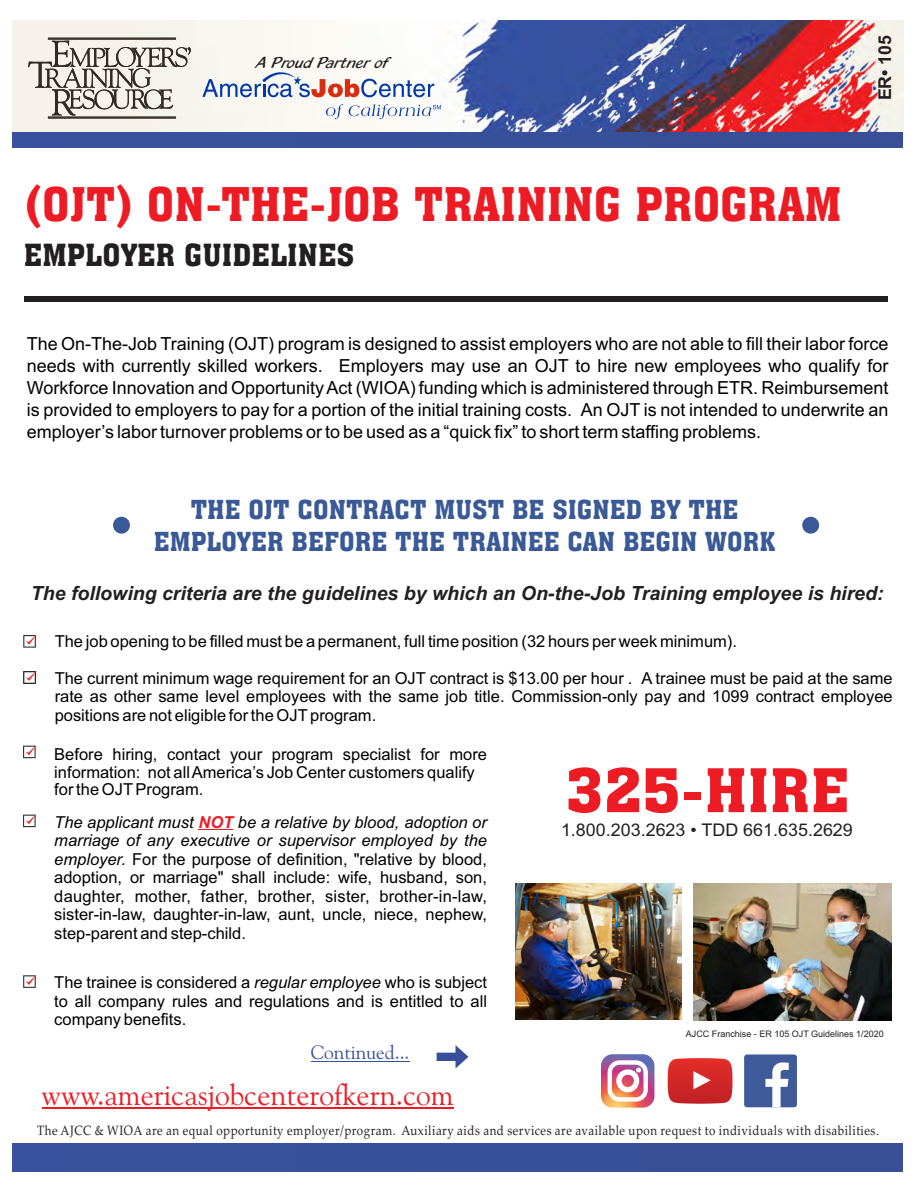
<style>
.page{position:relative;width:918px;height:1188px;background:#fff}
.page>*{position:absolute;margin:0;border:0;box-sizing:border-box;transform-origin:0 0}
.t1{font:59.1px "Aachen BT";color:#ed1c24;scale:1.07 1}
.t2{font:45.6px "Aachen BT";color:#ed1c24}
.t3{font:30px "Aachen BT";color:#231f20}
.t4{font:29.7px "Goudy Old Style BT";color:#ed1c24}
.t5{font:25.8px/31.7px "Aachen BT";color:#3a5a97;text-align:center}
.t6{font:italic 700 19.5px "Arial";color:#231f20}
.t7{font:19.5px "Goudy Old Style BT";color:#385099}
.t8{font:18px/21.9px "Arial";color:#000;text-align:justify}
.t9{font:700 17.7px "Arial";color:#231f20}
.t10{font:17.55px "Arial";color:#231f20}
.t11{font:16.5px/18.5px "Arial";color:#000;text-align:justify}
.t12{font:italic 16.5px/33.2px "Arial";color:#000}
.t13{font:16.5px "Blacklight D";color:#231f20}
.t14{font:13.5px "Palatino Linotype";letter-spacing:.04em;color:#231f20;scale:.86 1}
.t15{font:9px "Arial";color:#231f20}
.s1{font-style:normal}
.s2{font-weight:700;color:#ed1c24}
.s3{font-style:italic}
</style>
<div class="page">
<img style="left:13px;top:20px;width:890px;height:113px">
<div style="left:13px;top:1143px;width:890px;height:29px;background:#38509a"></div>
<div style="left:13px;top:133px;width:890px;height:14px;background:#38509a"></div>
<hr style="left:199px;top:829px;width:34px;height:1px;background:#ed1c24">
<div style="left:24px;top:297px;width:864px;height:5px;background:#231f20"></div>
<div style="left:23px;top:635px;width:13px;height:13px;border:2px solid #231f20"></div>
<div style="left:24px;top:636px;width:11px;height:11px;background:#fff"></div>
<svg style="left:26px;top:634px;width:11px;height:11px"></svg>
<div style="left:23px;top:671px;width:13px;height:13px;border:2px solid #231f20"></div>
<div style="left:24px;top:672px;width:11px;height:11px;background:#fff"></div>
<svg style="left:26px;top:670px;width:11px;height:11px"></svg>
<div style="left:23px;top:746px;width:13px;height:12px;border:2px solid #231f20"></div>
<div style="left:24px;top:747px;width:11px;height:10px;background:#fff"></div>
<svg style="left:26px;top:745px;width:11px;height:10px"></svg>
<div style="left:23px;top:815px;width:13px;height:12px;border:2px solid #231f20"></div>
<div style="left:24px;top:816px;width:11px;height:10px;background:#fff"></div>
<svg style="left:26px;top:814px;width:11px;height:10px"></svg>
<div style="left:23px;top:975px;width:13px;height:13px;border:2px solid #231f20"></div>
<div style="left:24px;top:976px;width:11px;height:11px;background:#fff"></div>
<svg style="left:26px;top:974px;width:11px;height:11px"></svg>
<div style="left:113px;top:517px;width:17px;height:17px;background:#3a5a97;border-radius:50%"></div>
<div style="left:802px;top:517px;width:17px;height:17px;background:#3a5a97;border-radius:50%"></div>
<hr style="left:42px;top:1108px;width:412px;height:1px;background:#ed1c24">
<img style="left:515px;top:883px;width:167px;height:137px">
<img style="left:693px;top:883px;width:198px;height:137px">
<hr style="left:311px;top:1061px;width:98px;height:1px;background:#385099">
<svg style="left:437px;top:1045px;width:32px;height:24px"></svg>
<svg style="left:326px;top:104px;width:17px;height:15px"></svg>
<svg style="left:349px;top:104px;width:92px;height:15px"></svg>
<svg style="left:202px;top:64px;width:232px;height:33px"></svg>
<hr style="left:48px;top:38px;width:128px;height:1px;background:#322a24">
<hr style="left:48px;top:117px;width:128px;height:1px;background:#322a24">
<svg style="left:28px;top:41px;width:163px;height:75px"></svg>
<div style="left:744px;top:1054px;width:53px;height:53px;background:#3e5a99;border-radius:3px"></div>
<svg style="left:765px;top:1062px;width:24px;height:45px"></svg>
<svg style="left:604px;top:1104px;width:8px;height:4px"></svg>
<div style="left:608px;top:1060px;width:40px;height:42px;border:4px solid #fff;border-radius:10px"></div>
<div style="left:616px;top:1069px;width:23px;height:23px;border:5px solid #fff;border-radius:50%"></div>
<svg style="left:668px;top:1062px;width:43px;height:42px"></svg>
<p class="t13" style="left:257px;top:55px;width:133px">A Proud Partner of</p>
<h2 class="t2" style="left:24px;top:186px;width:819px">(OJT) ON-THE-JOB TRAINING PROGRAM</h2>
<h3 class="t3" style="left:24px;top:243px;width:332px">EMPLOYER GUIDELINES</h3>
<p class="t9" style="left:878px;top:100px;width:67px;rotate:-90deg">ER• 105</p>
<p class="t8" style="left:27px;top:335px;width:863px">The On-The-Job Training (OJT) program is designed to assist employers who are not able to fill their labor force needs with currently skilled workers. Employers may use an OJT to hire new employees who qualify for Workforce Innovation and Opportunity Act (WIOA) funding which is administered through ETR. Reimbursement is provided to employers to pay for a portion of the initial training costs. An OJT is not intended to underwrite an employer’s labor turnover problems or to be used as a “quick fix” to short term staffing problems.</p>
<h3 class="t5" style="left:154px;top:497px;width:623px">THE OJT CONTRACT MUST BE SIGNED BY THE<br>EMPLOYER BEFORE THE TRAINEE CAN BEGIN WORK</h3>
<p class="t6" style="left:31px;top:586px;width:854px">The following criteria are the guidelines by which an On-the-Job Training employee is hired:</p>
<p class="t11" style="left:55px;top:634px;width:684px">The job opening to be filled must be a permanent, full time position (32 hours per week minimum).</p>
<p class="t11" style="left:55px;top:670px;width:840px">The current minimum wage requirement for an OJT contract is $13.00 per hour . A trainee must be paid at the same rate as other same level employees with the same job title. Commission-only pay and 1099 contract employee positions are not eligible for the OJT program.</p>
<p class="t11" style="left:54px;top:746px;width:434px">Before hiring, contact your program specialist for more information: not all America’s Job Center customers qualify</p>
<h1 class="t1" style="left:566px;top:767px;width:267px">325-HIRE</h1>
<p class="t10" style="left:561px;top:824px;width:293px">1.800.203.2623 • TDD 661.635.2629</p>
<p class="t12" style="left:54px;top:774px;width:434px"><span class="s1">for the OJT Program.<br></span>The applicant must <span class="s2">NOT</span> be a relative by blood, adoption or</p>
<p class="t11" style="left:54px;top:833px;width:434px"><span class="s3">marriage of any executive or supervisor employed by the employer.</span> For the purpose of definition, "relative by blood, adoption, or marriage" shall include: wife, husband, son, daughter, mother, father, brother, sister, brother-in-law, sister-in-law, daughter-in-law, aunt, uncle, niece, nephew, step-parent and step-child.</p>
<p class="t11" style="left:54px;top:975px;width:434px">The trainee is considered a <span class="s3">regular employee</span> who is subject to all company rules and regulations and is entitled to all company benefits.</p>
<p class="t7" style="left:311px;top:1044px;width:100px">Continued...</p>
<h3 class="t4" style="left:42px;top:1082px;width:413px">www.americasjobcenterofkern.com</h3>
<p class="t15" style="left:686px;top:1030px;width:199px">AJCC Franchise - ER 105 OJT Guidelines 1/2020</p>
<p class="t14" style="left:37px;top:1125px;width:980px">The AJCC &amp; WIOA are an equal opportunity employer/program. Auxiliary aids and services are available upon request to individuals with disabilities.</p>
</div>
